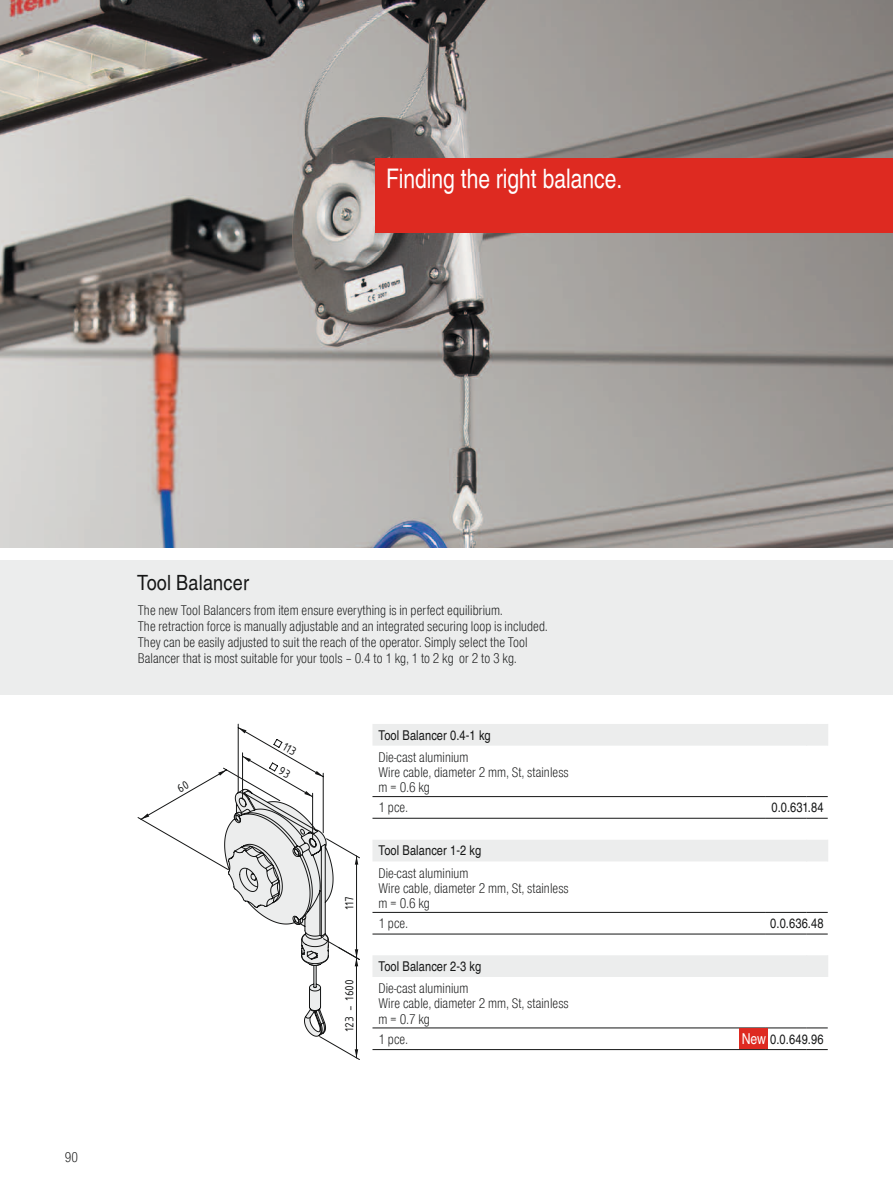
<style>
.page{position:relative;width:893px;height:1191px;background:#fff}
.page>*{position:absolute;margin:0;border:0;box-sizing:border-box;transform-origin:0 0}
.t1{font:27px "Nimbus Item Reg Con";color:#fff;scale:.95 1}
.t2{font:21px "Nimbus Item Reg Con";letter-spacing:.01em;color:#151616;scale:1.05 1}
.t3{font:13.5px/15.1px "Nimbus Item Lig Con";letter-spacing:.005em;color:#151616;scale:.96 1}
.t4{font:13.5px "Nimbus Item Reg Con";letter-spacing:.005em;color:#151616}
.t5{font:13.5px "Nimbus Item Lig Con";letter-spacing:.005em;color:#151616;scale:.95 1}
.t6{font:12.75px "ISOCPEUR";color:#151616}
.s1{font-size:15px;color:#fff}
</style>
<div class="page">
<div style="left:0;top:560px;width:893px;height:134px;background:#eceded"></div>
<img style="left:0;top:0;width:893px;height:548px">
<div style="left:373px;top:724px;width:455px;height:21px;background:#eceded"></div>
<hr style="left:372px;top:818px;width:393px;height:1px;background:#151616">
<hr style="left:765px;top:818px;width:42px;height:1px;background:#151616">
<svg style="left:807px;top:818px;width:21px;height:1px"></svg>
<hr style="left:372px;top:796px;width:393px;height:1px;background:#151616">
<hr style="left:765px;top:796px;width:42px;height:1px;background:#151616">
<svg style="left:807px;top:796px;width:21px;height:1px"></svg>
<div style="left:373px;top:840px;width:455px;height:21px;background:#eceded"></div>
<hr style="left:372px;top:933px;width:393px;height:1px;background:#151616">
<hr style="left:765px;top:933px;width:42px;height:1px;background:#151616">
<svg style="left:807px;top:933px;width:21px;height:1px"></svg>
<hr style="left:372px;top:912px;width:393px;height:1px;background:#151616">
<hr style="left:765px;top:912px;width:42px;height:1px;background:#151616">
<svg style="left:807px;top:912px;width:21px;height:1px"></svg>
<div style="left:373px;top:955px;width:455px;height:22px;background:#eceded"></div>
<hr style="left:372px;top:1049px;width:393px;height:1px;background:#151616">
<hr style="left:765px;top:1049px;width:42px;height:1px;background:#151616">
<svg style="left:807px;top:1049px;width:21px;height:1px"></svg>
<hr style="left:372px;top:1027px;width:393px;height:1px;background:#151616">
<hr style="left:765px;top:1027px;width:42px;height:1px;background:#151616">
<svg style="left:807px;top:1027px;width:21px;height:1px"></svg>
<div style="left:740px;top:1028px;width:28px;height:20px;background:#de2a21"></div>
<div style="left:376px;top:158px;width:517px;height:75px;background:#de2a21"></div>
<svg style="left:138px;top:724px;width:222px;height:335px"></svg>
<h1 class="t1" style="left:386px;top:163px;width:250px">Finding the right balance.</h1>
<p class="t5" style="left:65px;top:1149px;width:15px">90</p>
<h2 class="t2" style="left:137px;top:570px;width:108px">Tool Balancer</h2>
<p class="t3" style="left:138px;top:602px;width:428px;line-height:16.2px">The new Tool Balancers from item ensure everything is in perfect equilibrium.<br>The retraction force is manually adjustable and an integrated securing loop is included.<br>They can be easily adjusted to suit the reach of the operator. Simply select the Tool Balancer that is most suitable for your tools – 0.4 to 1 kg, 1 to 2 kg or 2 to 3 kg.</p>
<p class="t6" style="left:341px;top:910px;width:15px;rotate:-90deg">117</p>
<p class="t6" style="left:341px;top:1031px;width:54px;rotate:-90deg">123 - 1600</p>
<p class="t4" style="left:378px;top:727px;width:114px">Tool Balancer 0.4-1 kg</p>
<p class="t3" style="left:378px;top:749px;width:200px">Die-cast aluminium<br>Wire cable, diameter 2 mm, St, stainless m = 0.6 kg</p>
<p class="t3" style="left:378px;top:800px;width:32px">1 pce.</p>
<p class="t4" style="left:771px;top:799px;width:54px">0.0.631.84</p>
<p class="t4" style="left:378px;top:842px;width:104px">Tool Balancer 1-2 kg</p>
<p class="t3" style="left:378px;top:865px;width:200px">Die-cast aluminium<br>Wire cable, diameter 2 mm, St, stainless m = 0.6 kg</p>
<p class="t3" style="left:378px;top:916px;width:32px">1 pce.</p>
<p class="t4" style="left:770px;top:915px;width:55px">0.0.636.48</p>
<p class="t4" style="left:378px;top:958px;width:104px">Tool Balancer 2-3 kg</p>
<p class="t3" style="left:378px;top:981px;width:200px">Die-cast aluminium<br>Wire cable, diameter 2 mm, St, stainless m = 0.7 kg</p>
<p class="t3" style="left:378px;top:1031px;width:32px">1 pce.</p>
<p class="t4" style="left:742px;top:1030px;width:83px"><span class="s1">New</span> 0.0.649.96</p>
</div>
